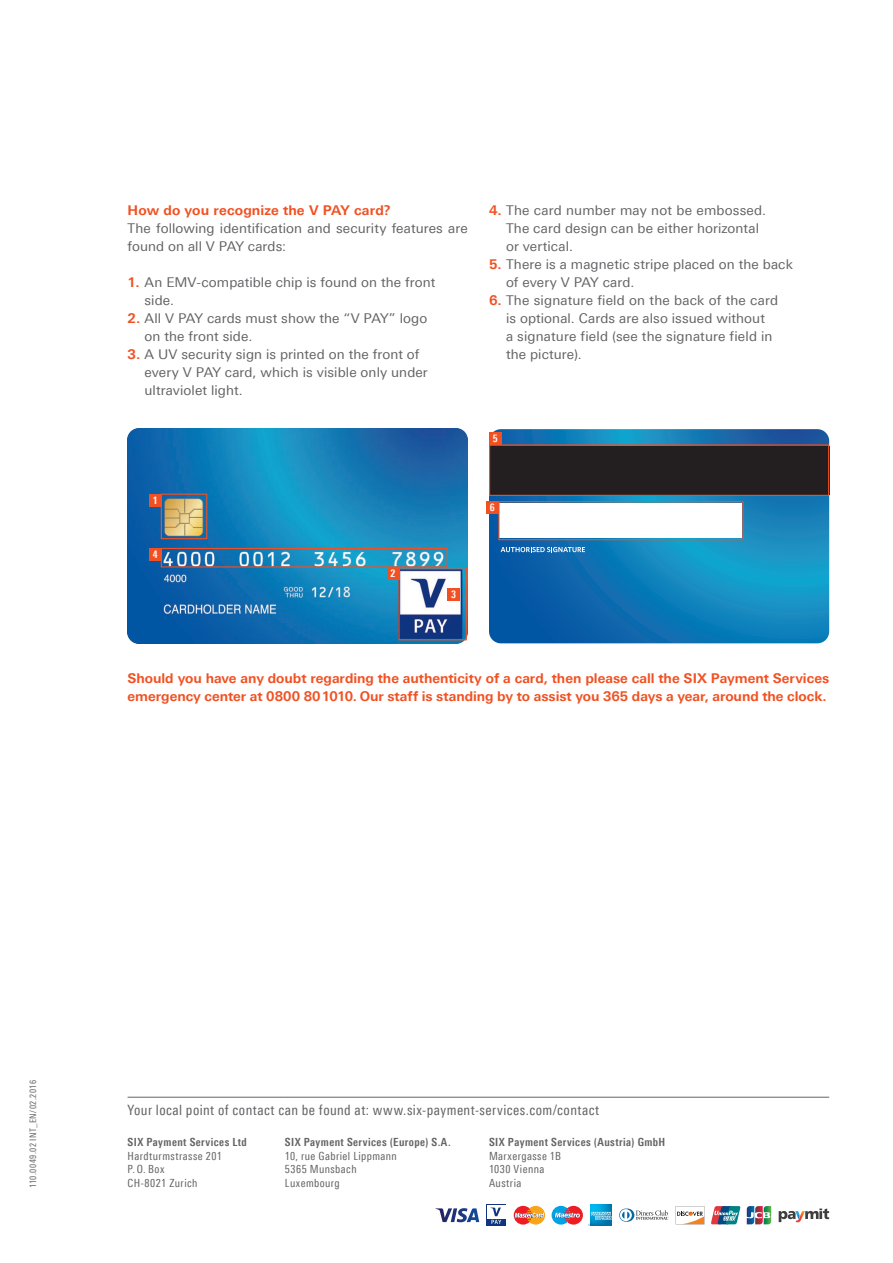
<style>
.page{position:relative;width:893px;height:1263px;background:#fff}
.page>*{position:absolute;margin:0;border:0;box-sizing:border-box;transform-origin:0 0}
.t1{font:14.25px "Linotype Univers 420 Cn";letter-spacing:.03em;color:#636366}
.t2{font:13.5px/18px "Linotype Univers 430";letter-spacing:.01em;color:#636366}
.t3{font:700 13.5px/18px "Linotype Univers 630";color:#f15122}
.t4{font:11.25px/13.5px "Linotype Univers 420 Cn";letter-spacing:.035em;color:#636366}
.t5{font:700 11.25px "Linotype Univers 620 Cn";letter-spacing:.04em;color:#636366}
.t6{font:700 10.5px "Linotype Univers 620 Cn";color:#fff}
.t7{font:9px "Linotype Univers 420 Cn";letter-spacing:.055em;color:#636366}
.s1{font-family:"Linotype Univers 630";font-weight:700;color:#f15122}
</style>
<div class="page">
<img style="left:128px;top:429px;width:340px;height:214px">
<div style="left:149px;top:494px;width:13px;height:12px;background:#f15122"></div>
<div style="left:161px;top:494px;width:46px;height:45px;border:1px solid #f15122"></div>
<div style="left:387px;top:567px;width:12px;height:13px;background:#f15122"></div>
<div style="left:398px;top:567px;width:69px;height:73px;border:1px solid #f15122"></div>
<div style="left:447px;top:588px;width:13px;height:13px;background:#f15122"></div>
<div style="left:149px;top:548px;width:13px;height:13px;background:#f15122"></div>
<div style="left:161px;top:548px;width:287px;height:19px;border:1px solid #f15122"></div>
<svg style="left:489px;top:429px;width:340px;height:214px;background:#127bb7"></svg>
<div style="left:489px;top:446px;width:340px;height:48px;background:#231f20"></div>
<svg style="left:501px;top:547px;width:84px;height:5px"></svg>
<div style="left:500px;top:503px;width:242px;height:34px;background:#fff"></div>
<div style="left:489px;top:432px;width:13px;height:13px;background:#f15122"></div>
<div style="left:486px;top:501px;width:13px;height:13px;background:#f15122"></div>
<div style="left:489px;top:444px;width:340px;height:52px;border:1px solid #f15122"></div>
<div style="left:498px;top:501px;width:246px;height:39px;border:1px solid #f15122"></div>
<hr style="left:128px;top:1097px;width:157px;height:1px;background:#636366">
<hr style="left:285px;top:1097px;width:204px;height:1px;background:#636366">
<hr style="left:489px;top:1097px;width:340px;height:1px;background:#636366">
<img style="left:591px;top:1205px;width:21px;height:1px">
<svg style="left:747px;top:1206px;width:24px;height:18px"></svg>
<div style="left:552px;top:1206px;width:18px;height:18px;background:#00a2e4;border-radius:50%"></div>
<svg style="left:554px;top:1206px;width:58px;height:20px"></svg>
<svg style="left:514px;top:1206px;width:31px;height:18px"></svg>
<svg style="left:435px;top:1208px;width:44px;height:14px"></svg>
<svg style="left:619px;top:1208px;width:50px;height:14px"></svg>
<svg style="left:779px;top:1208px;width:50px;height:14px"></svg>
<svg style="left:711px;top:1206px;width:29px;height:18px"></svg>
<svg style="left:486px;top:1205px;width:20px;height:21px"></svg>
<div style="left:487px;top:1205px;width:18px;height:13px;background:#fff"></div>
<svg style="left:490px;top:1207px;width:11px;height:17px"></svg>
<svg style="left:676px;top:1206px;width:28px;height:18px"></svg>
<p class="t3" style="left:128px;top:201px;width:265px">How do you recognize the V PAY card?</p>
<p class="t2" style="left:128px;top:219px;width:342px">The following identification and security features are found on all V PAY cards:</p>
<p class="t2" style="left:145px;top:273px;width:292px;text-indent:-17px"><span class="s1">1.</span> An EMV-compatible chip is found on the front side.</p>
<p class="t2" style="left:145px;top:309px;width:284px;text-indent:-17px"><span class="s1">2.</span> All V PAY cards must show the “V PAY” logo on the front side.</p>
<p class="t2" style="left:145px;top:345px;width:285px;text-indent:-17px"><span class="s1">3.</span> A UV security sign is printed on the front of every V PAY card, which is visible only under ultraviolet light.</p>
<p class="t6" style="left:153px;top:494px;width:6px">1</p>
<p class="t6" style="left:153px;top:548px;width:6px">4</p>
<p class="t6" style="left:391px;top:567px;width:6px">2</p>
<p class="t6" style="left:451px;top:588px;width:6px">3</p>
<p class="t2" style="left:506px;top:201px;width:262px;text-indent:-17px"><span class="s1">4.</span> The card number may not be embossed.<br>The card design can be either horizontal or vertical.</p>
<p class="t2" style="left:506px;top:255px;width:288px;text-indent:-17px"><span class="s1">5.</span> There is a magnetic stripe placed on the back of every V PAY card.</p>
<p class="t2" style="left:506px;top:291px;width:274px;text-indent:-17px"><span class="s1">6.</span> The signature field on the back of the card is optional. Cards are also issued without<br>a signature field (see the signature field in the picture).</p>
<p class="t6" style="left:493px;top:432px;width:6px">5</p>
<p class="t6" style="left:490px;top:501px;width:6px">6</p>
<p class="t3" style="left:128px;top:669px;width:703px">Should you have any doubt regarding the authenticity of a card, then please call the SIX Payment Services emergency center at 0800 801010. Our staff is standing by to assist you 365 days a year, around the clock.</p>
<p class="t7" style="left:28px;top:1188px;width:109px;rotate:-90deg">110.0049.02 INT_EN/02.2016</p>
<p class="t1" style="left:128px;top:1101px;width:473px">Your local point of contact can be found at: www.six-payment-services.com/contact</p>
<p class="t5" style="left:128px;top:1136px;width:121px">SIX Payment Services Ltd</p>
<p class="t4" style="left:128px;top:1149px;width:96px">Hardturmstrasse 201<br>P. O. Box<br>CH-8021 Zurich</p>
<p class="t5" style="left:285px;top:1136px;width:167px">SIX Payment Services (Europe) S.A.</p>
<p class="t4" style="left:285px;top:1149px;width:114px">10, rue Gabriel Lippmann<br>5365 Munsbach<br>Luxembourg</p>
<p class="t5" style="left:489px;top:1136px;width:178px">SIX Payment Services (Austria) GmbH</p>
<p class="t4" style="left:489px;top:1149px;width:73px">Marxergasse 1B<br>1030 Vienna<br>Austria</p>
</div>
